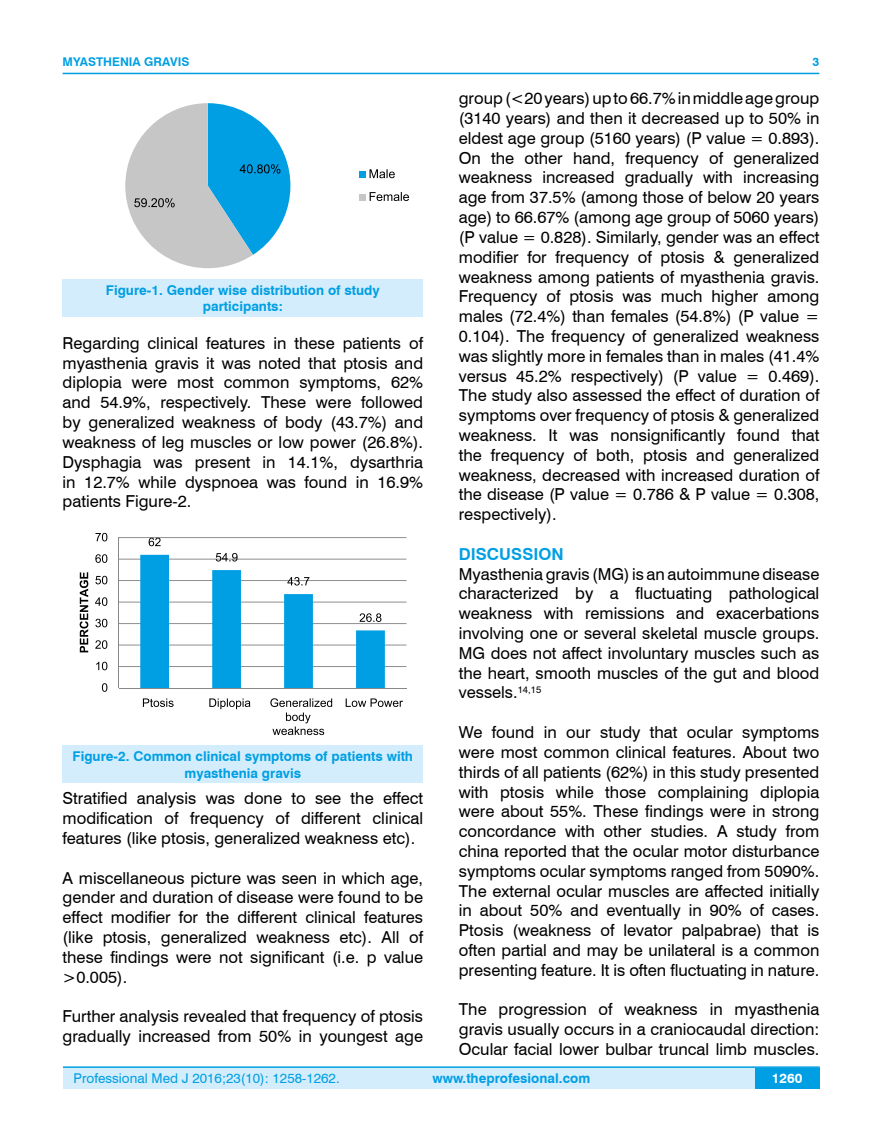
<style>
.page{position:relative;width:882px;height:1145px;background:#fff}
.page>*{position:absolute;margin:0;border:0;box-sizing:border-box;transform-origin:0 0}
.t1{font:16.5px/19.8px "Swiss 721 BT";color:#000;text-align:justify}
.t2{font:700 16.5px "Swiss 721 BT";color:#009fe3}
.t3{font:700 13.5px/16.2px "Swiss 721 BT";color:#009fe3;text-align:center}
.t4{font:13.5px "Swiss 721 BT";color:#009fe3}
.t5{font:700 13.5px "Swiss 721 BT";color:#fff}
.t6{font:700 12px "Swiss 721 BT";color:#009fe3}
</style>
<div class="page">
<div style="left:63px;top:1067px;width:756px;height:21px;background:#d4edfc"></div>
<hr style="left:63px;top:1066px;width:756px;height:2px;background:#009fe3">
<div style="left:754px;top:1068px;width:65px;height:20px;background:#009fe3"></div>
<hr style="left:63px;top:73px;width:756px;height:1px;background:#009fe3">
<svg style="left:125px;top:103px;width:166px;height:165px"></svg>
<div style="left:359px;top:171px;width:6px;height:7px;background:#009fe3"></div>
<svg style="left:369px;top:169px;width:25px;height:9px"></svg>
<svg style="left:359px;top:192px;width:50px;height:9px"></svg>
<div style="left:63px;top:279px;width:360px;height:37px;background:#d4edfc"></div>
<hr style="left:119px;top:666px;width:287px;height:1px;background:#878787">
<hr style="left:119px;top:644px;width:287px;height:1px;background:#878787">
<hr style="left:119px;top:623px;width:287px;height:1px;background:#878787">
<hr style="left:119px;top:601px;width:287px;height:1px;background:#878787">
<hr style="left:119px;top:580px;width:287px;height:1px;background:#878787">
<hr style="left:119px;top:558px;width:287px;height:1px;background:#878787">
<hr style="left:119px;top:537px;width:287px;height:1px;background:#878787">
<hr style="left:118px;top:537px;width:1px;height:151px;background:#878787">
<hr style="left:119px;top:687px;width:287px;height:1px;background:#878787">
<svg style="left:148px;top:538px;width:12px;height:8px"></svg>
<svg style="left:140px;top:553px;width:244px;height:135px"></svg>
<svg style="left:102px;top:683px;width:5px;height:9px"></svg>
<svg style="left:96px;top:661px;width:11px;height:9px"></svg>
<svg style="left:95px;top:640px;width:12px;height:9px"></svg>
<svg style="left:95px;top:619px;width:12px;height:8px"></svg>
<svg style="left:95px;top:597px;width:12px;height:9px"></svg>
<svg style="left:95px;top:576px;width:12px;height:8px"></svg>
<svg style="left:95px;top:554px;width:12px;height:9px"></svg>
<svg style="left:95px;top:533px;width:12px;height:8px"></svg>
<svg style="left:143px;top:698px;width:189px;height:37px"></svg>
<svg style="left:345px;top:698px;width:58px;height:9px"></svg>
<svg style="left:80px;top:572px;width:8px;height:80px"></svg>
<div style="left:63px;top:745px;width:360px;height:38px;background:#d4edfc"></div>
<p class="t6" style="left:63px;top:53px;width:128px">MYASTHENIA GRAVIS</p>
<p class="t3" style="left:106px;top:281px;width:275px">Figure-1. Gender wise distribution of study participants:</p>
<p class="t1" style="left:63px;top:332px;width:362px">Regarding clinical features in these patients of myasthenia gravis it was noted that ptosis and diplopia were most common symptoms, 62% and 54.9%, respectively. These were followed by generalized weakness of body (43.7%) and weakness of leg muscles or low power (26.8%).<br>Dysphagia was present in 14.1%, dysarthria in 12.7% while dyspnoea was found in 16.9% patients Figure-2.</p>
<p class="t3" style="left:73px;top:748px;width:342px">Figure-2. Common clinical symptoms of patients with myasthenia gravis</p>
<p class="t1" style="left:63px;top:788px;width:362px">Stratified analysis was done to see the effect modification of frequency of different clinical features (like ptosis, generalized weakness etc).</p>
<p class="t1" style="left:63px;top:867px;width:362px">A miscellaneous picture was seen in which age, gender and duration of disease were found to be effect modifier for the different clinical features (like ptosis, generalized weakness etc). All of these findings were not significant (i.e. p value &gt;0.005).</p>
<p class="t1" style="left:63px;top:1006px;width:362px">Further analysis revealed that frequency of ptosis gradually increased from 50% in youngest age</p>
<p class="t6" style="left:812px;top:53px;width:8px">3</p>
<p class="t1" style="left:458px;top:88px;width:362px">group (&lt;20 years) up to 66.7% in middle age group (3140 years) and then it decreased up to 50% in eldest age group (5160 years) (P value = 0.893).<br>On the other hand, frequency of generalized weakness increased gradually with increasing age from 37.5% (among those of below 20 years age) to 66.67% (among age group of 5060 years) (P value = 0.828). Similarly, gender was an effect modifier for frequency of ptosis &amp; generalized weakness among patients of myasthenia gravis.<br>Frequency of ptosis was much higher among males (72.4%) than females (54.8%) (P value = 0.104). The frequency of generalized weakness was slightly more in females than in males (41.4% versus 45.2% respectively) (P value = 0.469).<br>The study also assessed the effect of duration of symptoms over frequency of ptosis &amp; generalized weakness. It was nonsignificantly found that the frequency of both, ptosis and generalized weakness, decreased with increased duration of the disease (P value = 0.786 &amp; P value = 0.308, respectively).</p>
<p class="t2" style="left:458px;top:542px;width:106px">DISCUSSION</p>
<p class="t1" style="left:458px;top:563px;width:362px">Myasthenia gravis (MG) is an autoimmune disease characterized by a fluctuating pathological weakness with remissions and exacerbations involving one or several skeletal muscle groups.<br>MG does not affect involuntary muscles such as the heart, smooth muscles of the gut and blood vessels.<sup>14,15</sup></p>
<p class="t1" style="left:458px;top:721px;width:362px">We found in our study that ocular symptoms were most common clinical features. About two thirds of all patients (62%) in this study presented with ptosis while those complaining diplopia were about 55%. These findings were in strong concordance with other studies. A study from china reported that the ocular motor disturbance symptoms ocular symptoms ranged from 5090%.<br>The external ocular muscles are affected initially in about 50% and eventually in 90% of cases.<br>Ptosis (weakness of levator palpabrae) that is often partial and may be unilateral is a common presenting feature. It is often fluctuating in nature.</p>
<p class="t1" style="left:458px;top:999px;width:362px">The progression of weakness in myasthenia gravis usually occurs in a craniocaudal direction:<br>Ocular facial lower bulbar truncal limb muscles.</p>
<p class="t4" style="left:74px;top:1069px;width:267px">Professional Med J 2016;23(10): 1258-1262.</p>
<p class="t3" style="left:432px;top:1069px;width:159px">www.theprofesional.com</p>
<p class="t5" style="left:771px;top:1069px;width:32px">1260</p>
</div>
